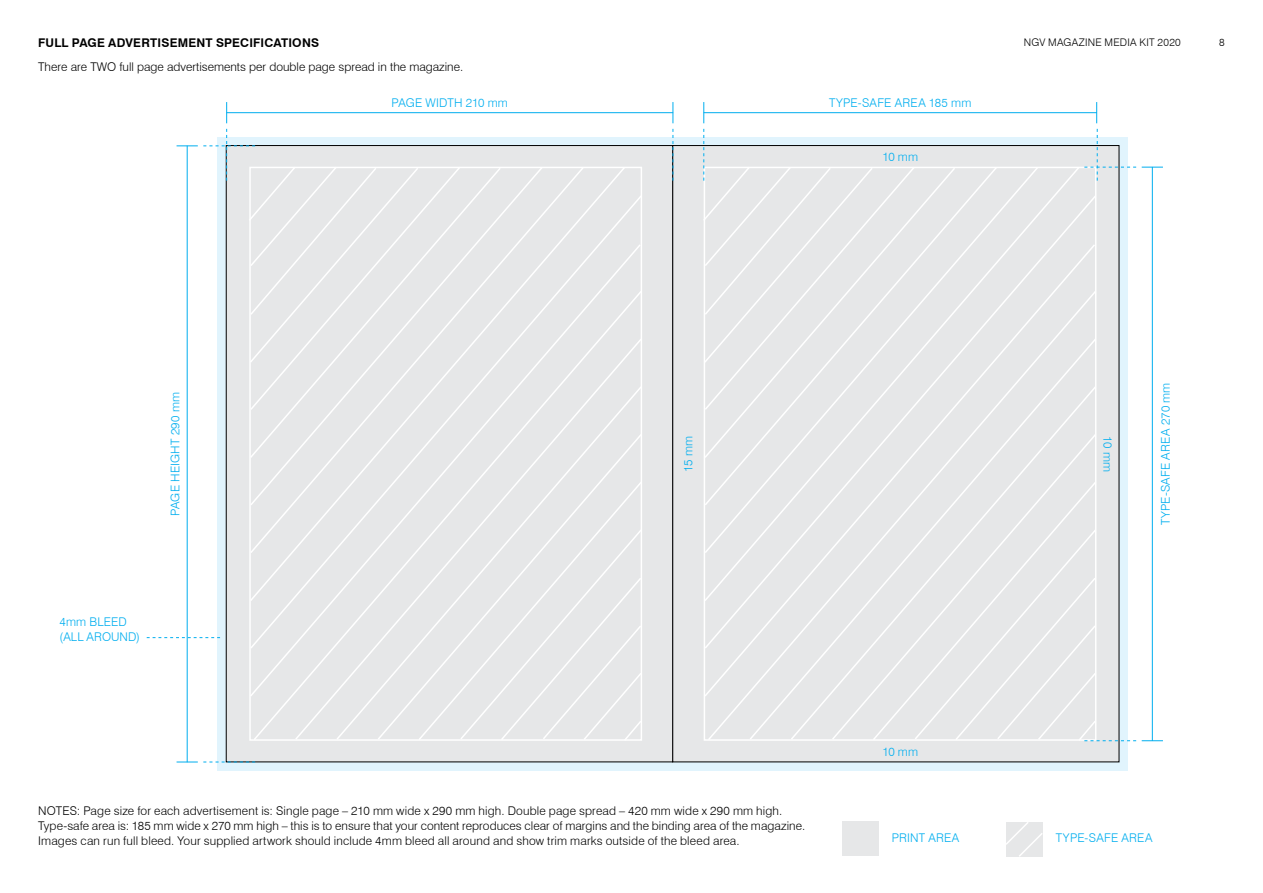
<style>
.page{position:relative;width:1263px;height:893px;background:#fff}
.page>*{position:absolute;margin:0;border:0;box-sizing:border-box;transform-origin:0 0}
.t1{font:300 12px/15px "Swiss 721 BT";letter-spacing:.01em;color:#000}
.t2{font:300 12px/14.4px "Swiss 721 BT";letter-spacing:.015em;color:#00aeef}
.t3{font:700 12px "Swiss 721 BT";letter-spacing:.02em;color:#000}
.t4{font:300 10.5px "Swiss 721 BT";letter-spacing:.025em;color:#000}
</style>
<div class="page">
<div style="left:218px;top:137px;width:910px;height:633px;background:#e1f4fd"></div>
<div style="left:842px;top:822px;width:36px;height:34px;background:#e6e7e8"></div>
<svg style="left:1006px;top:822px;width:37px;height:35px"></svg>
<div style="left:673px;top:146px;width:446px;height:616px;background:#e6e7e8"></div>
<div style="left:226px;top:146px;width:447px;height:616px;background:#e6e7e8"></div>
<svg style="left:249px;top:243px;width:393px;height:455px"></svg>
<svg style="left:252px;top:289px;width:390px;height:452px"></svg>
<svg style="left:294px;top:337px;width:348px;height:404px"></svg>
<svg style="left:335px;top:385px;width:307px;height:356px"></svg>
<svg style="left:376px;top:432px;width:266px;height:309px"></svg>
<svg style="left:417px;top:480px;width:225px;height:261px"></svg>
<svg style="left:459px;top:528px;width:183px;height:213px"></svg>
<svg style="left:704px;top:243px;width:392px;height:455px"></svg>
<svg style="left:706px;top:289px;width:391px;height:452px"></svg>
<svg style="left:748px;top:337px;width:349px;height:404px"></svg>
<svg style="left:789px;top:385px;width:308px;height:356px"></svg>
<svg style="left:830px;top:432px;width:267px;height:309px"></svg>
<svg style="left:871px;top:480px;width:226px;height:261px"></svg>
<hr style="left:187px;top:146px;width:1px;height:616px;background:#00aeef">
<hr style="left:1152px;top:167px;width:1px;height:574px;background:#00aeef">
<svg style="left:1142px;top:167px;width:21px;height:1px"></svg>
<svg style="left:1142px;top:740px;width:21px;height:1px"></svg>
<svg style="left:177px;top:762px;width:78px;height:1px"></svg>
<svg style="left:147px;top:637px;width:73px;height:1px"></svg>
<svg style="left:913px;top:528px;width:223px;height:214px"></svg>
<hr style="left:226px;top:112px;width:447px;height:1px;background:#00aeef">
<svg style="left:673px;top:102px;width:1px;height:21px"></svg>
<svg style="left:226px;top:102px;width:1px;height:21px"></svg>
<hr style="left:703px;top:112px;width:394px;height:1px;background:#00aeef">
<svg style="left:1096px;top:102px;width:1px;height:21px"></svg>
<svg style="left:703px;top:102px;width:1px;height:21px"></svg>
<svg style="left:673px;top:129px;width:1px;height:52px"></svg>
<svg style="left:1084px;top:129px;width:52px;height:52px"></svg>
<svg style="left:177px;top:129px;width:243px;height:235px"></svg>
<svg style="left:702px;top:129px;width:172px;height:235px"></svg>
<p class="t3" style="left:38px;top:36px;width:282px">FULL PAGE ADVERTISEMENT SPECIFICATIONS</p>
<p class="t1" style="left:38px;top:59px;width:426px">There are TWO full page advertisements per double page spread in the magazine.</p>
<p class="t2" style="left:392px;top:95px;width:118px">PAGE WIDTH 210 mm</p>
<p class="t2" style="left:829px;top:95px;width:144px">TYPE-SAFE AREA 185 mm</p>
<p class="t2" style="left:882px;top:149px;width:37px">10 mm</p>
<p class="t4" style="left:1024px;top:36px;width:158px">NGV MAGAZINE MEDIA KIT 2020</p>
<p class="t4" style="left:1219px;top:36px;width:7px">8</p>
<p class="t2" style="left:168px;top:516px;width:125px;rotate:-90deg">PAGE HEIGHT 290 mm</p>
<p class="t2" style="left:1158px;top:525px;width:144px;rotate:-90deg">TYPE-SAFE AREA 270 mm</p>
<p class="t2" style="left:681px;top:472px;width:37px;rotate:-90deg">15 mm</p>
<p class="t2" style="left:1115px;top:436px;width:37px;rotate:90deg">10 mm</p>
<p class="t2" style="left:60px;top:615px;width:82px">4mm BLEED (ALL AROUND)</p>
<p class="t2" style="left:882px;top:745px;width:37px">10 mm</p>
<p class="t1" style="left:38px;top:803px;width:768px">NOTES: Page size for each advertisement is: Single page – 210 mm wide x 290 mm high. Double page spread – 420 mm wide x 290 mm high.<br>Type-safe area is: 185 mm wide x 270 mm high – this is to ensure that your content reproduces clear of margins and the binding area of the magazine.<br>Images can run full bleed. Your supplied artwork should include 4mm bleed all around and show trim marks outside of the bleed area.</p>
<p class="t2" style="left:892px;top:830px;width:69px">PRINT AREA</p>
<p class="t2" style="left:1056px;top:830px;width:98px">TYPE-SAFE AREA</p>
</div>
